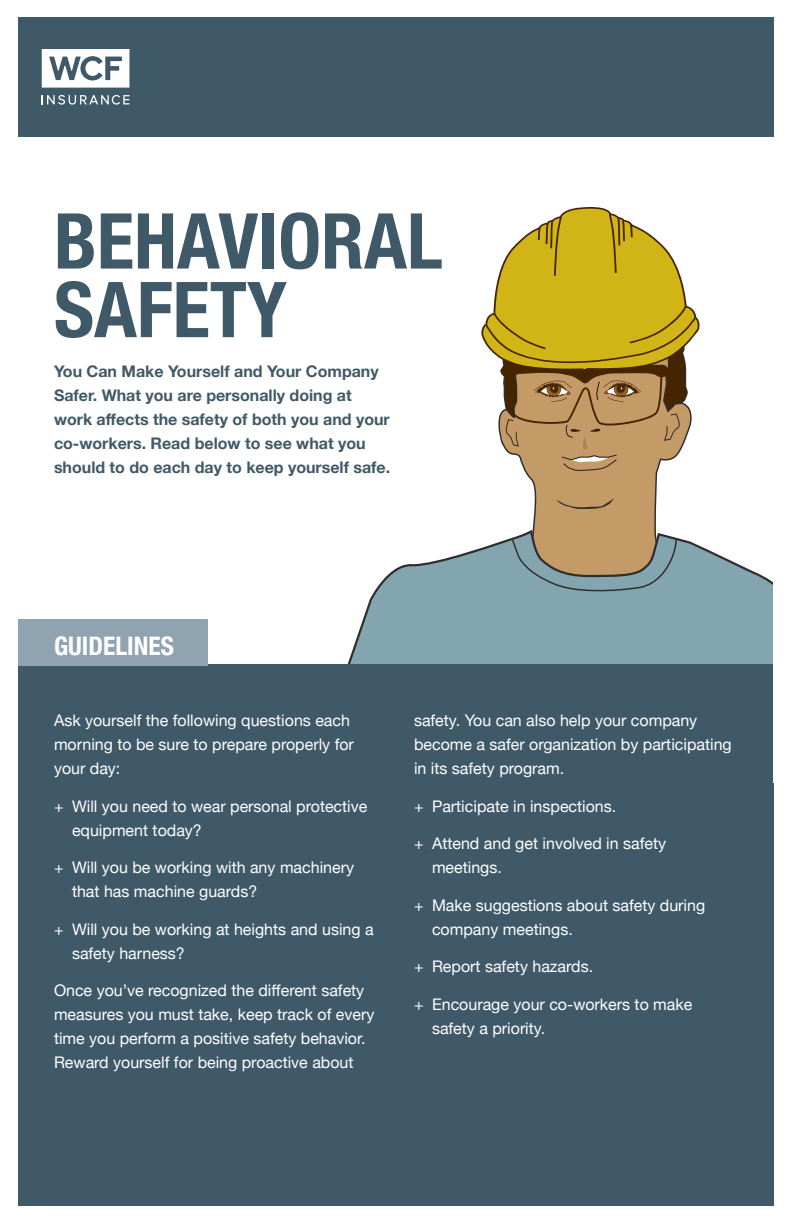
<style>
.page{position:relative;width:792px;height:1224px;background:#fff}
.page>*{position:absolute;margin:0;border:0;box-sizing:border-box;transform-origin:0 0}
.t1{font:700 condensed 77.2px/68.6px "Helvetica Neue";color:#405968}
.t2{font:700 condensed 25.5px "Helvetica Neue";color:#fff}
.text{font:16px/24px "Helvetica Neue";color:#fff}
.sub_title_text{font:700 16px/24px "Helvetica Neue";color:#405968}
</style>
<div class="page">
<svg style="left:524px;top:471px;width:134px;height:60px;background:#c59f71"></svg>
<svg style="left:347px;top:531px;width:426px;height:133px"></svg>
<svg style="left:511px;top:537px;width:168px;height:61px;background:#959889"></svg>
<svg style="left:556px;top:498px;width:58px;height:11px"></svg>
<svg style="left:481px;top:207px;width:219px;height:264px"></svg>
<div style="left:18px;top:17px;width:755px;height:120px;background:#405968"></div>
<div style="left:18px;top:664px;width:755px;height:542px;background:#405968"></div>
<div style="left:18px;top:619px;width:189px;height:46px;background:#90a3b0"></div>
<svg style="left:42px;top:95px;width:87px;height:10px"></svg>
<svg style="left:42px;top:49px;width:87px;height:39px"></svg>
<p class="t1" style="left:54px;top:201px;width:390px">BEHAVIORAL<br>SAFETY</p>
<p class="sub_title_text" style="left:54px;top:360px;width:338px">You Can Make Yourself and Your Company Safer. What you are personally doing at work affects the safety of both you and your co-workers. Read below to see what you should to do each day to keep yourself safe.</p>
<p class="t2" style="left:54px;top:624px;width:122px">GUIDELINES</p>
<p class="text" style="left:54px;top:709px;width:301px">Ask yourself the following questions each morning to be sure to prepare properly for your day:</p>
<p class="text" style="left:72px;top:795px;width:297px;text-indent:-18px">+ Will you need to wear personal protective equipment today?</p>
<p class="text" style="left:72px;top:856px;width:284px;text-indent:-18px">+ Will you be working with any machinery that has machine guards?</p>
<p class="text" style="left:72px;top:918px;width:303px;text-indent:-18px">+ Will you be working at heights and using a safety harness?</p>
<p class="text" style="left:54px;top:979px;width:322px">Once you’ve recognized the different safety measures you must take, keep track of every time you perform a positive safety behavior.<br>Reward yourself for being proactive about</p>
<p class="text" style="left:414px;top:709px;width:319px">safety. You can also help your company become a safer organization by participating in its safety program.</p>
<p class="text" style="left:414px;top:795px;width:204px">+ Participate in inspections.</p>
<p class="text" style="left:432px;top:832px;width:236px;text-indent:-18px">+ Attend and get involved in safety meetings.</p>
<p class="text" style="left:432px;top:894px;width:275px;text-indent:-18px">+ Make suggestions about safety during company meetings.</p>
<p class="text" style="left:414px;top:955px;width:181px">+ Report safety hazards.</p>
<p class="text" style="left:432px;top:993px;width:262px;text-indent:-18px">+ Encourage your co-workers to make safety a priority.</p>
</div>
